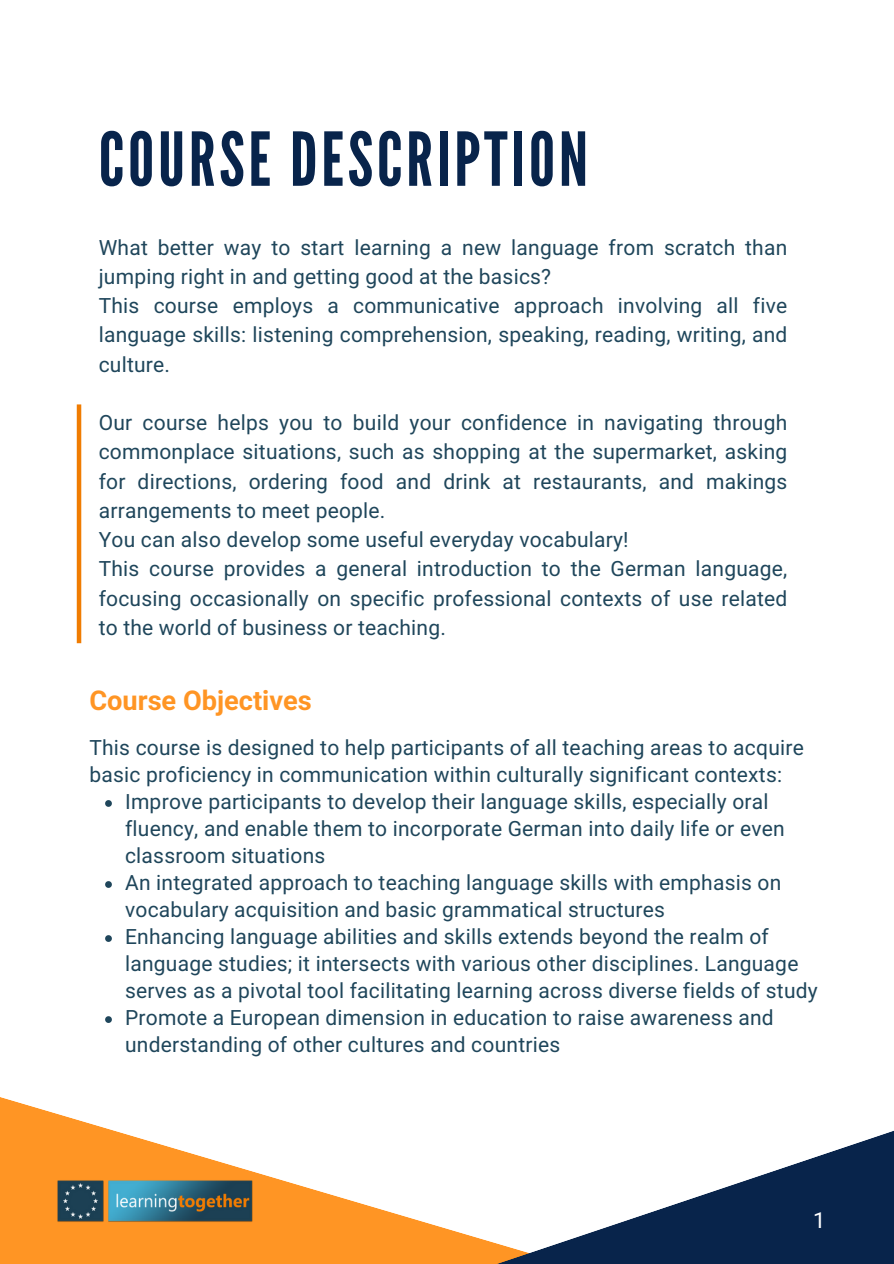
<style>
.page{position:relative;width:894px;height:1264px;background:#fff}
.page>*{position:absolute;margin:0;border:0;box-sizing:border-box;transform-origin:0 0}
.t1{font:74.1px "League Gothic";letter-spacing:.05em;color:#08244b}
.t2{font:700 27.15px "Araboto";color:#ff9524}
.t3{font:22.05px "Araboto";color:#fff}
.t4{font:21px/29.2px "Araboto";letter-spacing:.01em;color:#1f465b}
</style>
<div class="page">
<svg style="left:0;top:1097px;width:216px;height:166px;fill:#ff9524"></svg>
<svg style="left:216px;top:1131px;width:677px;height:132px"></svg>
<img style="left:52px;top:1174px;width:205px;height:54px">
<hr style="left:77px;top:404px;width:4px;height:239px;background:#f07c02">
<svg style="left:105px;top:800px;width:7px;height:6px"></svg>
<svg style="left:105px;top:881px;width:7px;height:6px"></svg>
<svg style="left:105px;top:935px;width:7px;height:6px"></svg>
<svg style="left:105px;top:1016px;width:7px;height:6px"></svg>
<p class="t1" style="left:99px;top:116px;width:491px">COURSE DESCRIPTION</p>
<h1 class="t4" style="left:99px;top:233px;width:690px">What better way to start learning a new language from scratch than jumping right in and getting good at the basics?</h1>
<p class="t4" style="left:99px;top:292px;width:690px;text-align:justify">This course employs a communicative approach involving all five language skills: listening comprehension, speaking, reading, writing, and culture.</p>
<p class="t4" style="left:99px;top:409px;width:690px;text-align:justify">Our course helps you to build your confidence in navigating through commonplace situations, such as shopping at the supermarket, asking for directions, ordering food and drink at restaurants, and makings arrangements to meet people.</p>
<p class="t4" style="left:99px;top:526px;width:531px">You can also develop some useful everyday vocabulary!</p>
<p class="t4" style="left:99px;top:555px;width:690px;text-align:justify">This course provides a general introduction to the German language, focusing occasionally on specific professional contexts of use related to the world of business or teaching.</p>
<h2 class="t2" style="left:89px;top:684px;width:224px">Course Objectives</h2>
<p class="t4" style="left:89px;top:735px;width:716px;line-height:27px">This course is designed to help participants of all teaching areas to acquire basic proficiency in communication within culturally significant contexts:</p>
<p class="t4" style="left:125px;top:789px;width:661px;line-height:27px">Improve participants to develop their language skills, especially oral fluency, and enable them to incorporate German into daily life or even classroom situations</p>
<p class="t4" style="left:125px;top:870px;width:657px;line-height:27px">An integrated approach to teaching language skills with emphasis on vocabulary acquisition and basic grammatical structures</p>
<p class="t4" style="left:125px;top:924px;width:694px;line-height:27px">Enhancing language abilities and skills extends beyond the realm of language studies; it intersects with various other disciplines. Language serves as a pivotal tool facilitating learning across diverse fields of study</p>
<p class="t4" style="left:125px;top:1005px;width:650px;line-height:27px">Promote a European dimension in education to raise awareness and understanding of other cultures and countries</p>
<p class="t3" style="left:812px;top:1206px;width:14px">1</p>
</div>
